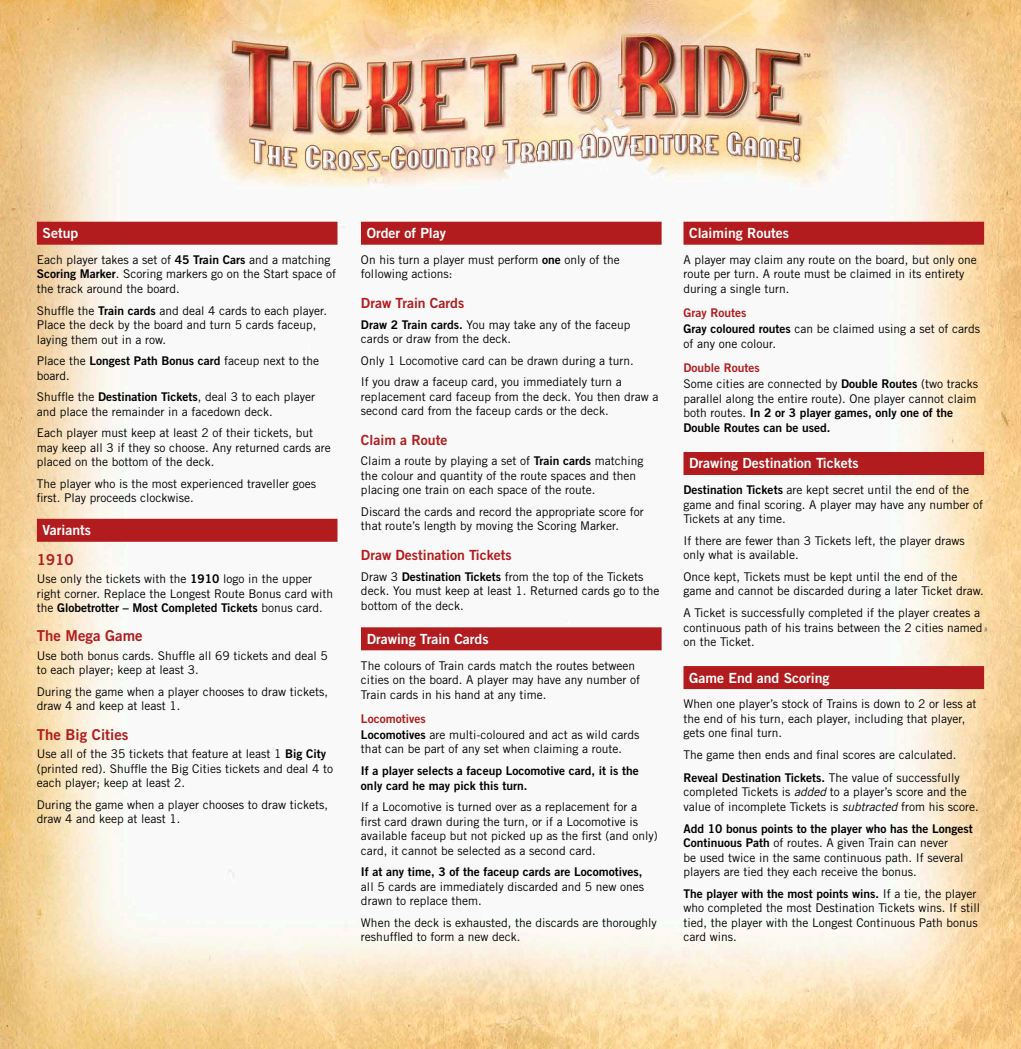
<style>
.page{position:relative;width:1021px;height:1049px;background:#fff}
.page>*{position:absolute;margin:0;border:0;box-sizing:border-box;transform-origin:0 0}
.t1{font:15px "Trade Gothic Bold Two";color:#b21c1e}
.t2{font:14px "Trade Gothic Bold Two";color:#fff}
.t3{font:14px "Trade Gothic Bold Two";color:#b21c1e}
.t4{font:12px/14.4px "Trade Gothic";color:#000}
.t5{font:12px/14.4px "Trade Gothic Bold Two";color:#000}
.t6{font:12px "Trade Gothic Bold Two";color:#b21c1e}
.s1{font-family:"Trade Gothic Bold Two"}
.s2{font-family:"Trade Gothic"}
.s3{font-style:italic}
</style>
<div class="page">
<img style="left:0;top:0;width:1020px;height:1049px">
<div style="left:37px;top:222px;width:300px;height:23px;background:#b21c1e"></div>
<div style="left:37px;top:519px;width:300px;height:23px;background:#b21c1e"></div>
<div style="left:361px;top:222px;width:300px;height:23px;background:#b21c1e"></div>
<div style="left:361px;top:627px;width:300px;height:23px;background:#b21c1e"></div>
<div style="left:683px;top:222px;width:301px;height:23px;background:#b21c1e"></div>
<div style="left:683px;top:452px;width:301px;height:23px;background:#b21c1e"></div>
<div style="left:683px;top:666px;width:301px;height:23px;background:#b21c1e"></div>
<p class="t2" style="left:43px;top:224px;width:37px">Setup</p>
<p class="t4" style="left:37px;top:252px;width:301px">Each player takes a set of <span class="s1">45 Train Cars</span> and a matching<br><span class="s1">Scoring Marker</span>. Scoring markers go on the Start space of the track around the board.</p>
<p class="t4" style="left:37px;top:303px;width:292px">Shuffle the <span class="s1">Train cards</span> and deal 4 cards to each player.<br>Place the deck by the board and turn 5 cards faceup, laying them out in a row.</p>
<p class="t4" style="left:37px;top:353px;width:284px">Place the <span class="s1">Longest Path Bonus card</span> faceup next to the board.</p>
<p class="t4" style="left:37px;top:390px;width:280px">Shuffle the <span class="s1">Destination Tickets</span>, deal 3 to each player and place the remainder in a facedown deck.</p>
<p class="t4" style="left:37px;top:426px;width:295px">Each player must keep at least 2 of their tickets, but may keep all 3 if they so choose. Any returned cards are placed on the bottom of the deck.</p>
<p class="t4" style="left:37px;top:476px;width:281px">The player who is the most experienced traveller goes first. Play proceeds clockwise.</p>
<p class="t2" style="left:43px;top:521px;width:50px">Variants</p>
<p class="t1" style="left:37px;top:550px;width:38px">1910</p>
<p class="t4" style="left:37px;top:571px;width:298px">Use only the tickets with the <span class="s1">1910</span> logo in the upper right corner. Replace the Longest Route Bonus card with</p>
<p class="t5" style="left:37px;top:600px;width:287px"><span class="s2">the</span> Globetrotter – Most Completed Tickets <span class="s2">bonus card.</span></p>
<p class="t1" style="left:37px;top:627px;width:107px">The Mega Game</p>
<p class="t4" style="left:37px;top:648px;width:292px">Use both bonus cards. Shuffle all 69 tickets and deal 5 to each player; keep at least 3.</p>
<p class="t4" style="left:37px;top:684px;width:293px">During the game when a player chooses to draw tickets, draw 4 and keep at least 1.</p>
<p class="t1" style="left:37px;top:725px;width:93px">The Big Cities</p>
<p class="t4" style="left:37px;top:747px;width:298px">Use all of the 35 tickets that feature at least 1 <span class="s1">Big City </span>(printed red). Shuffle the Big Cities tickets and deal 4 to each player; keep at least 2.</p>
<p class="t4" style="left:37px;top:797px;width:293px">During the game when a player chooses to draw tickets, draw 4 and keep at least 1.</p>
<p class="t2" style="left:366px;top:224px;width:81px">Order of Play</p>
<p class="t4" style="left:361px;top:252px;width:260px">On his turn a player must perform <span class="s1">one</span> only of the following actions:</p>
<p class="t3" style="left:361px;top:295px;width:105px">Draw Train Cards</p>
<p class="t4" style="left:361px;top:317px;width:271px"><span class="s1">Draw 2 Train cards.</span> You may take any of the faceup cards or draw from the deck.</p>
<p class="t4" style="left:361px;top:349px;width:274px;line-height:21.6px">Only 1 Locomotive card can be drawn during a turn.<br>If you draw a faceup card, you immediately turn a</p>
<p class="t4" style="left:361px;top:389px;width:299px">replacement card faceup from the deck. You then draw a second card from the faceup cards or the deck.</p>
<p class="t3" style="left:361px;top:431px;width:88px">Claim a Route</p>
<p class="t4" style="left:361px;top:454px;width:284px">Claim a route by playing a set of <span class="s1">Train cards</span> matching the colour and quantity of the route spaces and then placing one train on each space of the route.</p>
<p class="t4" style="left:361px;top:504px;width:284px">Discard the cards and record the appropriate score for that route’s length by moving the Scoring Marker.</p>
<p class="t3" style="left:361px;top:547px;width:152px">Draw Destination Tickets</p>
<p class="t4" style="left:361px;top:569px;width:300px">Draw 3 <span class="s1">Destination Tickets</span> from the top of the Tickets deck. You must keep at least 1. Returned cards go to the bottom of the deck.</p>
<p class="t2" style="left:366px;top:630px;width:123px">Drawing Train Cards</p>
<p class="t4" style="left:361px;top:658px;width:280px">The colours of Train cards match the routes between cities on the board. A player may have any number of<br>Train cards in his hand at any time.</p>
<p class="t6" style="left:361px;top:711px;width:66px">Locomotives</p>
<p class="t4" style="left:361px;top:727px;width:280px"><span class="s1">Locomotives</span> are multi-coloured and act as wild cards that can be part of any set when claiming a route.</p>
<p class="t5" style="left:361px;top:763px;width:279px">If a player selects a faceup Locomotive card, it is the only card he may pick this turn.</p>
<p class="t4" style="left:361px;top:799px;width:298px">If a Locomotive is turned over as a replacement for a first card drawn during the turn, or if a Locomotive is available faceup but not picked up as the first (and only) card, it cannot be selected as a second card.</p>
<p class="t5" style="left:361px;top:864px;width:283px">If at any time, 3 of the faceup cards are Locomotives,</p>
<p class="t4" style="left:361px;top:879px;width:284px">all 5 cards are immediately discarded and 5 new ones drawn to replace them.</p>
<p class="t4" style="left:361px;top:915px;width:297px">When the deck is exhausted, the discards are thoroughly reshuffled to form a new deck.</p>
<p class="t2" style="left:689px;top:224px;width:101px">Claiming Routes</p>
<p class="t4" style="left:683px;top:252px;width:295px">A player may claim any route on the board, but only one route per turn. A route must be claimed in its entirety during a single turn.</p>
<p class="t6" style="left:683px;top:305px;width:64px">Gray Routes</p>
<p class="t4" style="left:683px;top:322px;width:298px"><span class="s1">Gray coloured routes</span> can be claimed using a set of cards of any one colour.</p>
<p class="t6" style="left:683px;top:360px;width:78px">Double Routes</p>
<p class="t4" style="left:683px;top:377px;width:296px">Some cities are connected by <span class="s1">Double Routes</span> (two tracks parallel along the entire route). One player cannot claim</p>
<p class="t5" style="left:683px;top:406px;width:271px"><span class="s2">both routes.</span> In 2 or 3 player games, only one of the<br>Double Routes can be used.</p>
<p class="t2" style="left:689px;top:455px;width:171px">Drawing Destination Tickets</p>
<p class="t4" style="left:683px;top:483px;width:301px"><span class="s1">Destination Tickets</span> are kept secret until the end of the game and final scoring. A player may have any number of<br>Tickets at any time.</p>
<p class="t4" style="left:683px;top:533px;width:283px">If there are fewer than 3 Tickets left, the player draws only what is available.</p>
<p class="t4" style="left:683px;top:569px;width:302px">Once kept, Tickets must be kept until the end of the game and cannot be discarded during a later Ticket draw.</p>
<p class="t4" style="left:683px;top:605px;width:300px">A Ticket is successfully completed if the player creates a continuous path of his trains between the 2 cities named on the Ticket.</p>
<p class="t2" style="left:689px;top:669px;width:142px">Game End and Scoring</p>
<p class="t4" style="left:683px;top:697px;width:294px">When one player’s stock of Trains is down to 2 or less at the end of his turn, each player, including that player, gets one final turn.</p>
<p class="t4" style="left:683px;top:747px;width:274px">The game then ends and final scores are calculated.</p>
<p class="t5" style="left:683px;top:770px;width:278px">Reveal Destination Tickets. <span class="s2">The value of successfully</span></p>
<p class="t4" style="left:683px;top:785px;width:297px">completed Tickets is <span class="s3">added</span> to a player’s score and the value of incomplete Tickets is <span class="s3">subtracted</span> from his score.</p>
<p class="t5" style="left:683px;top:821px;width:291px">Add 10 bonus points to the player who has the Longest</p>
<p class="t4" style="left:683px;top:835px;width:281px"><span class="s1">Continuous Path</span> of routes. A given Train can never be used twice in the same continuous path. If several players are tied they each receive the bonus.</p>
<p class="t5" style="left:683px;top:886px;width:294px">The player with the most points wins. <span class="s2">If a tie, the player</span></p>
<p class="t4" style="left:683px;top:900px;width:298px">who completed the most Destination Tickets wins. If still tied, the player with the Longest Continuous Path bonus card wins.</p>
</div>
